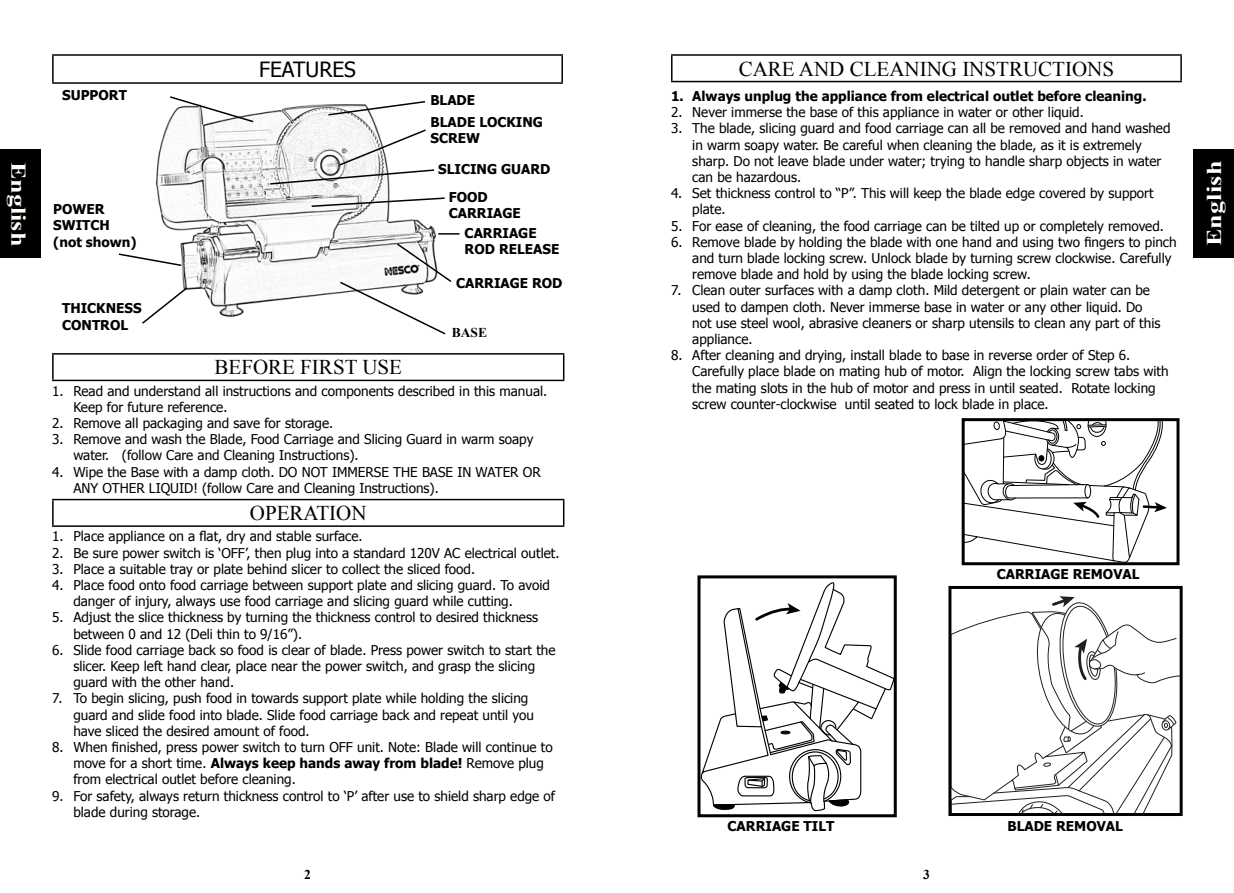
<style>
.page{position:relative;width:1234px;height:893px;background:#fff}
.page>*{position:absolute;margin:0;border:0;box-sizing:border-box;transform-origin:0 0}
.t1{font:21px "Times New Roman";color:#000}
.t2{font:21px "Tahoma";color:#000}
.t3{font:700 21px "Times New Roman";color:#fffef6;scale:1.25 1}
.t4{font:700 21px "Times New Roman";letter-spacing:.005em;color:#fff;scale:1.25 1}
.t5{font:13.5px/16.2px "Tahoma";color:#000}
.t6{font:700 13.5px/16.2px "Tahoma";color:#000}
.t7{font:700 13.5px "Times New Roman";color:#000}
.s1{font-weight:700}
</style>
<div class="page">
<div style="left:0;top:150px;width:40px;height:108px;background:#000"></div>
<div style="left:1193px;top:149px;width:40px;height:108px;background:#000101"></div>
<hr style="left:671px;top:54px;width:510px;height:2px;background:#000">
<svg style="left:671px;top:56px;width:1px;height:25px"></svg>
<hr style="left:1179px;top:56px;width:2px;height:25px;background:#000">
<hr style="left:671px;top:81px;width:510px;height:1px;background:#000">
<img style="left:155px;top:104px;width:281px;height:213px">
<hr style="left:52px;top:54px;width:511px;height:2px;background:#000">
<hr style="left:52px;top:56px;width:2px;height:26px;background:#000">
<hr style="left:561px;top:56px;width:2px;height:26px;background:#000">
<hr style="left:52px;top:82px;width:511px;height:2px;background:#000">
<hr style="left:52px;top:353px;width:512px;height:2px;background:#000">
<hr style="left:52px;top:355px;width:2px;height:25px;background:#000">
<svg style="left:563px;top:355px;width:1px;height:25px"></svg>
<hr style="left:52px;top:380px;width:512px;height:1px;background:#000">
<hr style="left:52px;top:499px;width:512px;height:1px;background:#000">
<hr style="left:52px;top:500px;width:2px;height:25px;background:#000">
<svg style="left:563px;top:500px;width:1px;height:25px"></svg>
<hr style="left:52px;top:525px;width:512px;height:2px;background:#000">
<svg style="left:952px;top:596px;width:226px;height:216px"></svg>
<div style="left:948px;top:586px;width:234px;height:230px;border:3px solid #000"></div>
<svg style="left:965px;top:422px;width:201px;height:139px"></svg>
<div style="left:961px;top:418px;width:218px;height:147px;border:3px solid #000"></div>
<svg style="left:701px;top:582px;width:191px;height:230px"></svg>
<div style="left:697px;top:575px;width:199px;height:242px;border:3px solid #000"></div>
<svg style="left:118px;top:252px;width:65px;height:15px"></svg>
<svg style="left:327px;top:101px;width:99px;height:15px"></svg>
<svg style="left:142px;top:286px;width:46px;height:38px"></svg>
<hr style="left:438px;top:233px;width:21px;height:2px;background:#000">
<svg style="left:168px;top:96px;width:87px;height:27px"></svg>
<svg style="left:268px;top:128px;width:167px;height:58px"></svg>
<svg style="left:310px;top:197px;width:135px;height:11px"></svg>
<svg style="left:338px;top:242px;width:114px;height:93px"></svg>
<h1 class="t1" style="left:738px;top:54px;width:377px">CARE AND CLEANING INSTRUCTIONS</h1>
<p class="t6" style="left:671px;top:87px;width:477px">1. Always unplug the appliance from electrical outlet before cleaning.</p>
<p class="t5" style="left:671px;top:104px;width:414px">2. Never immerse the base of this appliance in water or other liquid.</p>
<p class="t5" style="left:692px;top:120px;width:479px;text-indent:-21px">3. The blade, slicing guard and food carriage can all be removed and hand washed in warm soapy water. Be careful when cleaning the blade, as it is extremely sharp. Do not leave blade under water; trying to handle sharp objects in water can be hazardous.</p>
<p class="t5" style="left:692px;top:185px;width:463px;text-indent:-21px">4. Set thickness control to “P”. This will keep the blade edge covered by support plate.</p>
<p class="t5" style="left:671px;top:217px;width:494px">5. For ease of cleaning, the food carriage can be tilted up or completely removed.</p>
<p class="t5" style="left:692px;top:233px;width:486px;text-indent:-21px">6. Remove blade by holding the blade with one hand and using two fingers to pinch and turn blade locking screw. Unlock blade by turning screw clockwise. Carefully remove blade and hold by using the blade locking screw.</p>
<p class="t5" style="left:692px;top:282px;width:469px;text-indent:-21px">7. Clean outer surfaces with a damp cloth. Mild detergent or plain water can be used to dampen cloth. Never immerse base in water or any other liquid. Do not use steel wool, abrasive cleaners or sharp utensils to clean any part of this appliance.</p>
<p class="t5" style="left:692px;top:347px;width:477px;text-indent:-21px">8. After cleaning and drying, install blade to base in reverse order of Step 6.<br>Carefully place blade on mating hub of motor. Align the locking screw tabs with the mating slots in the hub of motor and press in until seated. Rotate locking screw counter-clockwise until seated to lock blade in place.</p>
<h1 class="t2" style="left:259px;top:55px;width:98px">FEATURES</h1>
<p class="t6" style="left:62px;top:87px;width:66px">SUPPORT</p>
<p class="t6" style="left:430px;top:91px;width:46px">BLADE</p>
<p class="t6" style="left:430px;top:113px;width:114px">BLADE LOCKING<br>SCREW</p>
<h1 class="t3" style="left:33px;top:162px;width:69px;rotate:90deg">English</h1>
<h1 class="t4" style="left:1199px;top:246px;width:70px;rotate:-90deg">English</h1>
<p class="t6" style="left:438px;top:160px;width:114px">SLICING GUARD</p>
<p class="t6" style="left:449px;top:188px;width:73px">FOOD<br>CARRIAGE</p>
<p class="t6" style="left:53px;top:200px;width:85px">POWER<br>SWITCH (not shown)</p>
<p class="t6" style="left:464px;top:224px;width:96px">CARRIAGE<br>ROD RELEASE</p>
<p class="t6" style="left:456px;top:274px;width:108px">CARRIAGE ROD</p>
<p class="t6" style="left:62px;top:300px;width:81px">THICKNESS<br>CONTROL</p>
<p class="t7" style="left:452px;top:324px;width:37px">BASE</p>
<h1 class="t1" style="left:214px;top:353px;width:189px">BEFORE FIRST USE</h1>
<p class="t5" style="left:73px;top:382px;width:475px;text-indent:-21px">1. Read and understand all instructions and components described in this manual.<br>Keep for future reference.</p>
<p class="t5" style="left:52px;top:414px;width:282px">2. Remove all packaging and save for storage.</p>
<p class="t5" style="left:73px;top:431px;width:461px;text-indent:-21px">3. Remove and wash the Blade, Food Carriage and Slicing Guard in warm soapy water. (follow Care and Cleaning Instructions).</p>
<p class="t5" style="left:73px;top:463px;width:469px;text-indent:-21px">4. Wipe the Base with a damp cloth. DO NOT IMMERSE THE BASE IN WATER OR<br>ANY OTHER LIQUID! (follow Care and Cleaning Instructions).</p>
<h1 class="t1" style="left:250px;top:499px;width:118px">OPERATION</h1>
<p class="t5" style="left:52px;top:528px;width:312px">1. Place appliance on a flat, dry and stable surface.</p>
<p class="t5" style="left:52px;top:544px;width:509px">2. Be sure power switch is ‘OFF’, then plug into a standard 120V AC electrical outlet.</p>
<p class="t5" style="left:52px;top:560px;width:424px">3. Place a suitable tray or plate behind slicer to collect the sliced food.</p>
<p class="t5" style="left:73px;top:576px;width:478px;text-indent:-21px">4. Place food onto food carriage between support plate and slicing guard. To avoid danger of injury, always use food carriage and slicing guard while cutting.</p>
<p class="t5" style="left:73px;top:609px;width:466px;text-indent:-21px">5. Adjust the slice thickness by turning the thickness control to desired thickness between 0 and 12 (Deli thin to 9/16”).</p>
<p class="t5" style="left:73px;top:641px;width:483px;text-indent:-21px">6. Slide food carriage back so food is clear of blade. Press power switch to start the slicer. Keep left hand clear, place near the power switch, and grasp the slicing guard with the other hand.</p>
<p class="t5" style="left:73px;top:690px;width:462px;text-indent:-21px">7. To begin slicing, push food in towards support plate while holding the slicing guard and slide food into blade. Slide food carriage back and repeat until you have sliced the desired amount of food.</p>
<p class="t5" style="left:73px;top:738px;width:481px;text-indent:-21px">8. When finished, press power switch to turn OFF unit. Note: Blade will continue to move for a short time. <span class="s1">Always keep hands away from blade!</span> Remove plug from electrical outlet before cleaning.</p>
<p class="t5" style="left:73px;top:787px;width:483px;text-indent:-21px">9. For safety, always return thickness control to ‘P’ after use to shield sharp edge of blade during storage.</p>
<p class="t6" style="left:996px;top:566px;width:144px">CARRIAGE REMOVAL</p>
<p class="t6" style="left:727px;top:817px;width:108px">CARRIAGE TILT</p>
<p class="t6" style="left:1007px;top:817px;width:117px">BLADE REMOVAL</p>
<p class="t7" style="left:304px;top:865px;width:8px">2</p>
<p class="t7" style="left:922px;top:865px;width:8px">3</p>
</div>
